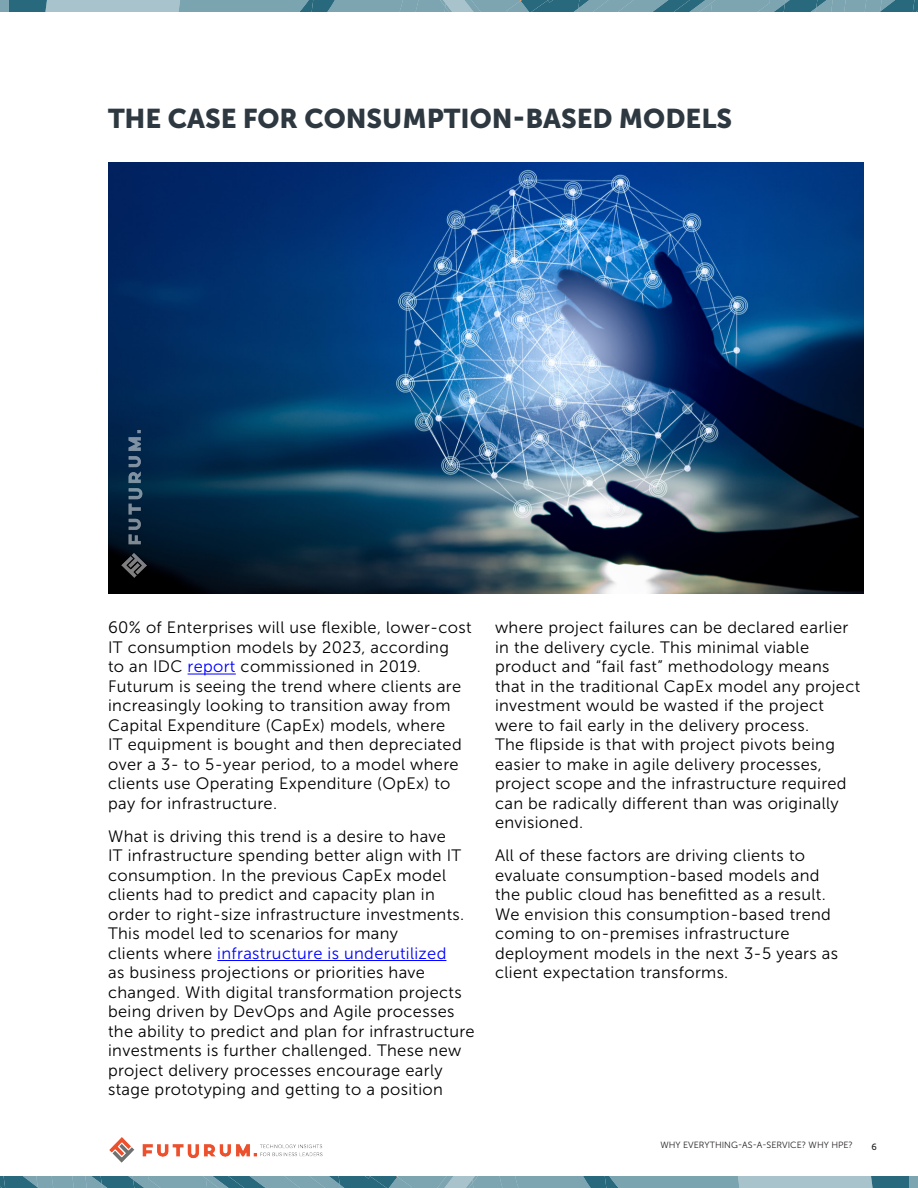
<style>
.page{position:relative;width:918px;height:1188px;background:#fff}
.page>*{position:absolute;margin:0;border:0;box-sizing:border-box;transform-origin:0 0}
.t1{font:27px "Museo Sans 900";color:#2d3840}
.t2{font:16.5px/19.5px "Museo Sans 300";letter-spacing:.02em;color:#000}
.t3{font:9px "Museo Sans 300";color:#231f20}
.t4{font:9px "Museo Sans 500";color:#231f20}
.s1{color:#00f}
</style>
<div class="page">
<img style="left:109px;top:1137px;width:214px;height:26px">
<svg style="left:0;top:1176px;width:918px;height:12px;background:#6f9ba9"></svg>
<svg style="left:0;top:0;width:918px;height:12px;background:#6f9ba9"></svg>
<hr style="left:188px;top:674px;width:48px;height:1px;background:#00f">
<hr style="left:217px;top:960px;width:229px;height:1px;background:#00f">
<img style="left:108px;top:162px;width:756px;height:432px">
<img style="left:122px;top:428px;width:25px;height:149px">
<p class="t1" style="left:108px;top:103px;width:626px">THE CASE FOR CONSUMPTION-BASED MODELS</p>
<p class="t2" style="left:108px;top:618px;width:365px">60% of Enterprises will use flexible, lower-cost IT consumption models by 2023, according<br>to an IDC <span class="s1">report</span> commissioned in 2019.<br>Futurum is seeing the trend where clients are increasingly looking to transition away from Capital Expenditure (CapEx) models, where<br>IT equipment is bought and then depreciated over a 3- to 5-year period, to a model where clients use Operating Expenditure (OpEx) to pay for infrastructure.</p>
<p class="t2" style="left:108px;top:827px;width:368px">What is driving this trend is a desire to have<br>IT infrastructure spending better align with IT consumption. In the previous CapEx model clients had to predict and capacity plan in order to right-size infrastructure investments.<br>This model led to scenarios for many<br>clients where <span class="s1">infrastructure is underutilized<br></span>as business projections or priorities have changed. With digital transformation projects being driven by DevOps and Agile processes the ability to predict and plan for infrastructure investments is further challenged. These new project delivery processes encourage early stage prototyping and getting to a position</p>
<p class="t2" style="left:495px;top:618px;width:367px">where project failures can be declared earlier in the delivery cycle. This minimal viable product and “fail fast” methodology means that in the traditional CapEx model any project investment would be wasted if the project were to fail early in the delivery process.<br>The flipside is that with project pivots being easier to make in agile delivery processes, project scope and the infrastructure required can be radically different than was originally envisioned.</p>
<p class="t2" style="left:495px;top:846px;width:345px">All of these factors are driving clients to evaluate consumption-based models and the public cloud has benefitted as a result.<br>We envision this consumption-based trend coming to on-premises infrastructure deployment models in the next 3-5 years as client expectation transforms.</p>
<p class="t3" style="left:660px;top:1140px;width:194px">WHY EVERYTHING-AS-A-SERVICE? WHY HPE?</p>
<p class="t4" style="left:872px;top:1142px;width:7px">6</p>
</div>
